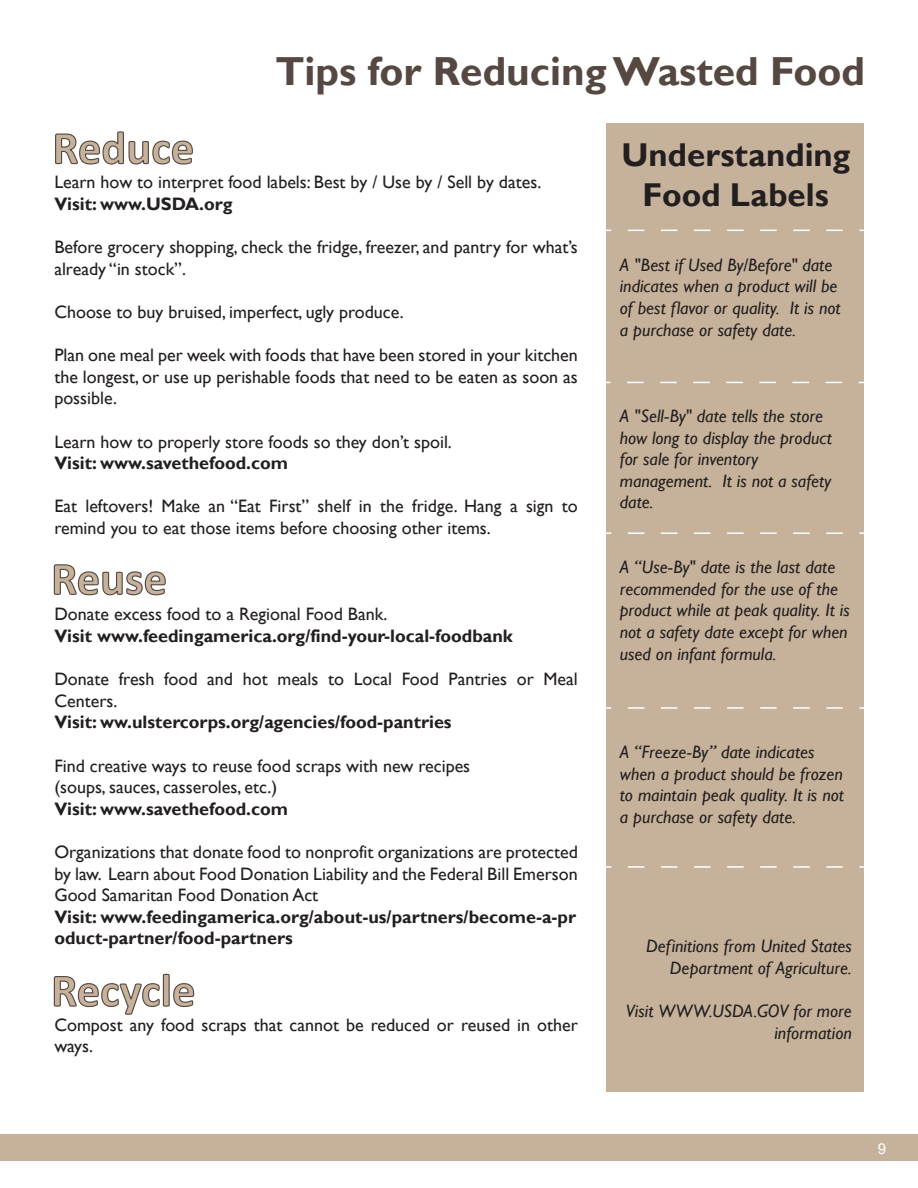
<style>
.page{position:relative;width:918px;height:1188px;background:#fff}
.page>*{position:absolute;margin:0;border:0;box-sizing:border-box;transform-origin:0 0}
.t1{font:700 40.5px "Gill Sans";color:#554741}
.t2{font:700 33px/39.6px "Gill Sans";color:#231f20;text-align:center}
.t3{font:18px/21.6px "Gill Sans";color:#231f20}
.t4{font:italic 18px/21.6px "Gill Sans";color:#231f20}
.t5{font:700 18px/21.6px "Gill Sans";color:#231f20}
.t6{font:15px "Arial";color:#fff}
</style>
<div class="page">
<div style="left:0;top:1134px;width:918px;height:27px;background:#c6b29a"></div>
<svg style="left:53px;top:564px;width:113px;height:32px"></svg>
<svg style="left:53px;top:973px;width:142px;height:42px"></svg>
<svg style="left:55px;top:131px;width:138px;height:34px"></svg>
<div style="left:607px;top:123px;width:257px;height:969px;background:#c6b29a"></div>
<svg style="left:628px;top:230px;width:215px;height:1px"></svg>
<svg style="left:627px;top:382px;width:216px;height:1px"></svg>
<svg style="left:628px;top:532px;width:215px;height:2px"></svg>
<svg style="left:628px;top:707px;width:215px;height:2px"></svg>
<svg style="left:628px;top:866px;width:215px;height:2px"></svg>
<h1 class="t1" style="left:275px;top:47px;width:591px">Tips for Reducing Wasted Food</h1>
<p class="t3" style="left:54px;top:172px;width:488px">Learn how to interpret food labels: Best by / Use by / Sell by dates.</p>
<p class="t5" style="left:54px;top:194px;width:180px">Visit: www.USDA.org</p>
<p class="t3" style="left:54px;top:237px;width:525px">Before grocery shopping, check the fridge, freezer, and pantry for what’s already “in stock”.</p>
<p class="t3" style="left:54px;top:301px;width:351px">Choose to buy bruised, imperfect, ugly produce.</p>
<p class="t3" style="left:54px;top:345px;width:525px;text-align:justify">Plan one meal per week with foods that have been stored in your kitchen the longest, or use up perishable foods that need to be eaten as soon as possible.</p>
<p class="t3" style="left:54px;top:431px;width:399px">Learn how to properly store foods so they don’t spoil.</p>
<p class="t5" style="left:54px;top:453px;width:235px">Visit: www.savethefood.com</p>
<p class="t3" style="left:54px;top:496px;width:525px">Eat leftovers! Make an “Eat First” shelf in the fridge. Hang a sign to remind you to eat those items before choosing other items.</p>
<p class="t3" style="left:54px;top:604px;width:334px">Donate excess food to a Regional Food Bank.</p>
<p class="t5" style="left:54px;top:626px;width:460px">Visit www.feedingamerica.org/find-your-local-foodbank</p>
<p class="t3" style="left:54px;top:669px;width:525px">Donate fresh food and hot meals to Local Food Pantries or Meal<br>Centers.</p>
<p class="t5" style="left:54px;top:712px;width:399px">Visit: ww.ulstercorps.org/agencies/food-pantries</p>
<p class="t3" style="left:54px;top:755px;width:417px">Find creative ways to reuse food scraps with new recipes (soups, sauces, casseroles, etc.)</p>
<p class="t5" style="left:54px;top:798px;width:235px">Visit: www.savethefood.com</p>
<p class="t3" style="left:54px;top:841px;width:525px;text-align:justify">Organizations that donate food to nonprofit organizations are protected by law. Learn about Food Donation Liability and the Federal Bill Emerson Good Samaritan Food Donation Act</p>
<p class="t5" style="left:54px;top:906px;width:523px">Visit: www.feedingamerica.org/about-us/partners/become-a-pr oduct-partner/food-partners</p>
<p class="t3" style="left:54px;top:1014px;width:525px">Compost any food scraps that cannot be reduced or reused in other ways.</p>
<h2 class="t2" style="left:621px;top:136px;width:230px">Understanding<br>Food Labels</h2>
<p class="t4" style="left:620px;top:254px;width:222px">A "Best if Used By/Before" date indicates when a product will be of best flavor or quality. It is not a purchase or safety date.</p>
<p class="t4" style="left:620px;top:405px;width:214px">A "Sell-By" date tells the store how long to display the product for sale for inventory management. It is not a safety date.</p>
<p class="t4" style="left:620px;top:557px;width:231px">A “Use-By" date is the last date recommended for the use of the product while at peak quality. It is not a safety date except for when used on infant formula.</p>
<p class="t4" style="left:620px;top:741px;width:225px">A “Freeze-By” date indicates when a product should be frozen to maintain peak quality. It is not a purchase or safety date.</p>
<p class="t4" style="left:646px;top:936px;width:207px;text-align:right">Definitions from United States<br>Department of Agriculture.</p>
<p class="t4" style="left:626px;top:1001px;width:228px;text-align:right">Visit WWW.USDA.GOV for more information</p>
<p class="t6" style="left:878px;top:1139px;width:10px">9</p>
</div>
